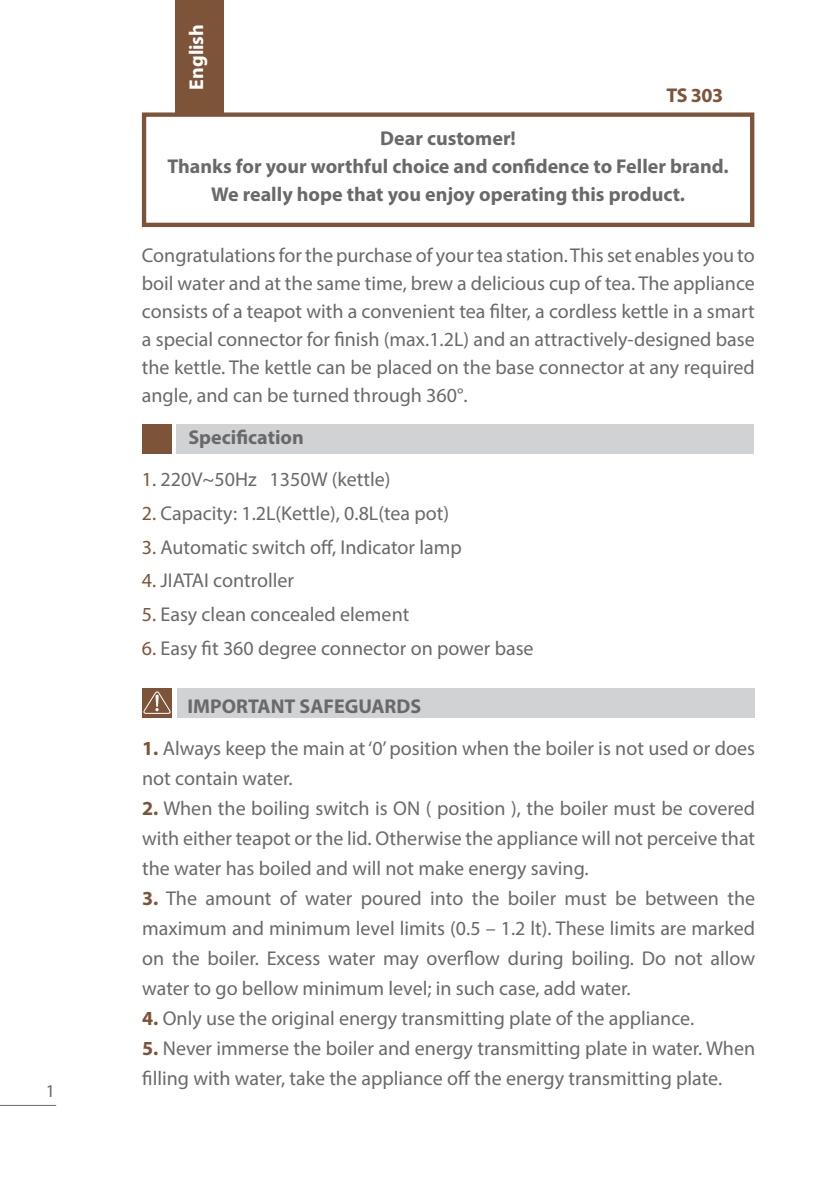
<style>
.page{position:relative;width:840px;height:1191px;background:#fff}
.page>*{position:absolute;margin:0;border:0;box-sizing:border-box;transform-origin:0 0}
.en_body_EN{font:20px/30px "Myriad Pro";color:#69696c;text-align:justify}
.en_body_EN-2{font:700 20px/28px "Myriad Pro";color:#69696c;text-align:center}
.FA_body{font:700 20px "Myriad Pro";color:#fff}
.FA_body-2{font:700 20px "Myriad Pro";color:#7e5439}
.FA_body-3{font:18px "Myriad Pro";color:#69696c}
.s1{color:#7e5439}
.s2{font-weight:700;color:#7e5439}
</style>
<div class="page">
<hr style="left:0;top:1105px;width:56px;height:1px;background:#69696c">
<div style="left:176px;top:424px;width:577px;height:30px;background:#d1d2d4"></div>
<div style="left:142px;top:424px;width:29px;height:30px;background:#7e5439"></div>
<div style="left:175px;top:0;width:48px;height:115px;background:#7e5439"></div>
<div style="left:142px;top:112px;width:612px;height:115px;border:4px solid #7e5439"></div>
<div style="left:177px;top:688px;width:577px;height:30px;background:#d1d2d4"></div>
<div style="left:142px;top:688px;width:30px;height:30px;background:#7e5439"></div>
<svg style="left:143px;top:691px;width:28px;height:23px"></svg>
<p class="FA_body-3" style="left:46px;top:1080px;width:11px">1</p>
<p class="FA_body" style="left:183px;top:90px;width:67px;rotate:-90deg">English</p>
<p class="FA_body-2" style="left:666px;top:82px;width:58px">TS 303</p>
<p class="en_body_EN-2" style="left:380px;top:124px;width:137px">Dear customer!</p>
<p class="en_body_EN-2" style="left:167px;top:152px;width:562px">Thanks for your worthful choice and confidence to Feller brand.<br>We really hope that you enjoy operating this product.</p>
<p class="en_body_EN" style="left:142px;top:240px;width:614px;line-height:28px">Congratulations for the purchase ofyour tea station.This set enables you to boil water and at the same time, brew a delicious cup of tea.The appliance consists of a teapot with a convenient tea filter a, cordless kettle in a smart a special connector for finish (max.1.2L) and an attractively-designed base the kettle. The kettle can be placed on the base connector at any required angle, and can be turned through 360°.</p>
<p class="en_body_EN-2" style="left:188px;top:422px;width:117px">Specification</p>
<p class="en_body_EN" style="left:269px;top:464px;width:122px">1350W (kettle(</p>
<p class="en_body_EN" style="left:142px;top:464px;width:116px"><span class="s1">1.</span> 220 ~V 50Hz</p>
<p class="en_body_EN" style="left:142px;top:498px;width:308px"><span class="s1">2.</span> Capacity: 1.2 (L Kettle ,) 0.8 (L tea pot(</p>
<p class="en_body_EN" style="left:142px;top:531px;width:321px"><span class="s1">3.</span> Automatic switch off, Indicator lamp</p>
<p class="en_body_EN" style="left:142px;top:565px;width:153px"><span class="s1">4.</span> JIATAI controller</p>
<p class="en_body_EN" style="left:142px;top:599px;width:269px"><span class="s1">5.</span> Easy clean concealed element</p>
<p class="en_body_EN" style="left:142px;top:632px;width:393px"><span class="s1">6.</span> Easy fit 360 degree connector on power base</p>
<p class="en_body_EN-2" style="left:187px;top:691px;width:235px">IMPORTANT SAFEGUARDS</p>
<p class="en_body_EN" style="left:142px;top:733px;width:614px"><span class="s2">1.</span> Always keep the main at 0‘ ’position when the boiler is not used or does not contain water.</p>
<p class="en_body_EN" style="left:142px;top:793px;width:614px"><span class="s2">2.</span> When the boiling switch is ON ( position ,) the boiler must be covered with either teapot or the lid. Otherwise the appliance will not perceive that the water has boiled and will not make energy saving.</p>
<p class="en_body_EN" style="left:142px;top:883px;width:614px"><span class="s2">3.</span> The amount of water poured into the boiler must be between the maximum and minimum level limits (0.5 – 1.2 .)l t These limits are marked on the boiler. Excess water may overflow during boiling. Do not allow water to go bellow minimum level; in such case, add water.</p>
<p class="en_body_EN" style="left:142px;top:1003px;width:553px"><span class="s2">4.</span> Only use the original energy transmitting plate of the appliance.</p>
<p class="en_body_EN" style="left:142px;top:1033px;width:614px"><span class="s2">5.</span> Never immerse the boiler and energy transmitting plate in water. When filling with water, take the appliance off the energy transmitting plate.</p>
</div>
